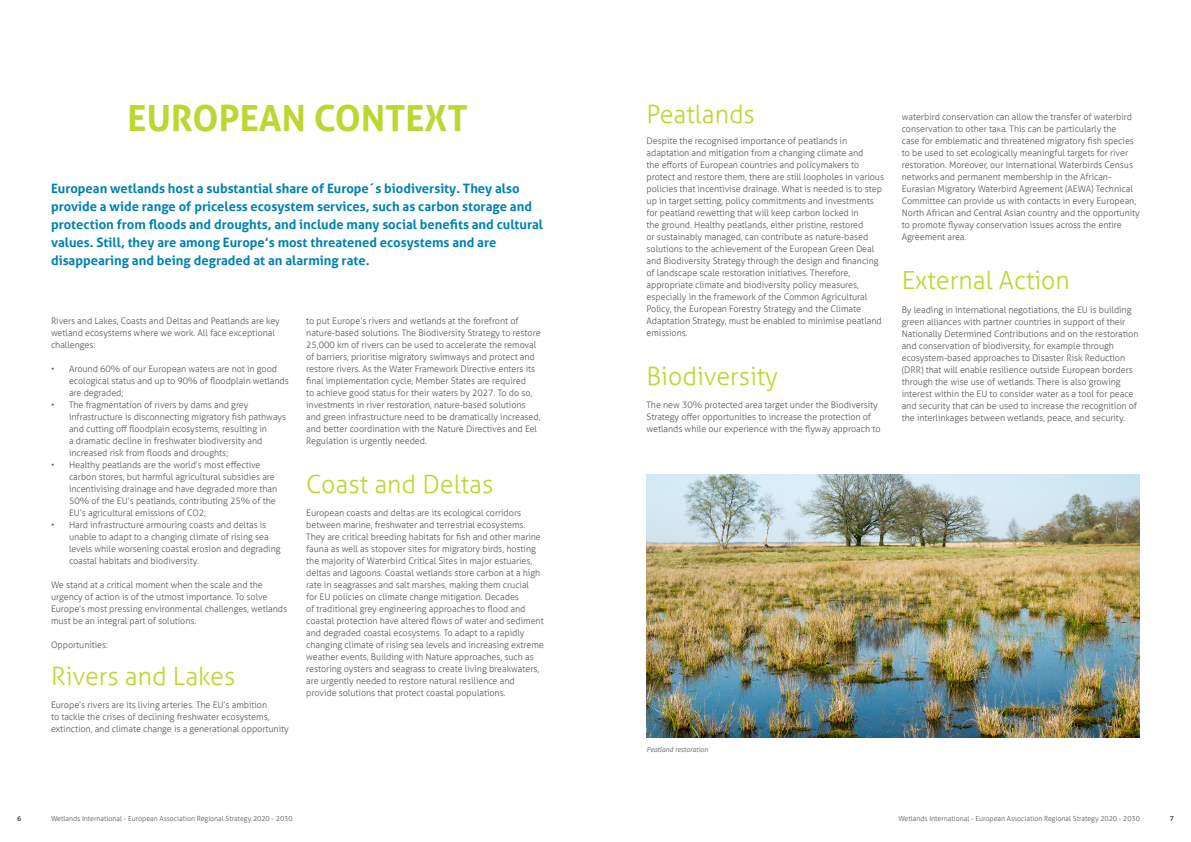
<style>
.page{position:relative;width:1191px;height:842px;background:#fff}
.page>*{position:absolute;margin:0;border:0;box-sizing:border-box;transform-origin:0 0}
.t1{font:700 36px "Aller";color:#bed630}
.t2{font:300 25px "Aller";color:#bed630}
.t3{font:700 13px/18px "Aller";color:#0082b0}
.t4{font:300 9px/12px "Aller";letter-spacing:-.005em;color:#57585a}
.t5{font:300 7px "Aller";color:#57585a}
.t6{font:italic 300 7px "Aller";color:#57585a}
.t7{font:700 7px "Aller";color:#57585a}
</style>
<div class="page">
<img style="left:646px;top:474px;width:494px;height:263px">
<h1 class="t1" style="left:128px;top:96px;width:342px">EUROPEAN CONTEXT</h1>
<p class="t3" style="left:51px;top:179px;width:493px">European wetlands host a substantial share of Europe´s biodiversity. They also provide a wide range of priceless ecosystem services, such as carbon storage and protection from floods and droughts, and include many social benefits and cultural values. Still, they are among Europe’s most threatened ecosystems and are disappearing and being degraded at an alarming rate.</p>
<p class="t4" style="left:51px;top:315px;width:230px">Rivers and Lakes, Coasts and Deltas and Peatlands are key wetland ecosystems where we work. All face exceptional challenges:</p>
<p class="t4" style="left:69px;top:363px;width:221px;text-indent:-18px">• Around 60% of our European waters are not in good ecological status and up to 90% of floodplain wetlands are degraded;</p>
<p class="t4" style="left:69px;top:399px;width:219px;text-indent:-18px">• The fragmentation of rivers by dams and grey infrastructure is disconnecting migratory fish pathways and cutting off floodplain ecosystems, resulting in<br>a dramatic decline in freshwater biodiversity and increased risk from floods and droughts;</p>
<p class="t4" style="left:69px;top:459px;width:210px;text-indent:-18px">• Healthy peatlands are the world’s most effective carbon stores, but harmful agricultural subsidies are incentivising drainage and have degraded more than 50% of the EU’s peatlands, contributing 25% of the EU’s agricultural emissions of CO2;</p>
<p class="t4" style="left:69px;top:519px;width:213px;text-indent:-18px">• Hard infrastructure armouring coasts and deltas is unable to adapt to a changing climate of rising sea levels while worsening coastal erosion and degrading coastal habitats and biodiversity.</p>
<p class="t4" style="left:51px;top:579px;width:238px">We stand at a critical moment when the scale and the urgency of action is of the utmost importance. To solve Europe’s most pressing environmental challenges, wetlands must be an integral part of solutions.</p>
<p class="t4" style="left:51px;top:639px;width:59px">Opportunities:</p>
<h2 class="t2" style="left:51px;top:661px;width:186px">Rivers and Lakes</h2>
<p class="t4" style="left:51px;top:699px;width:239px">Europe’s rivers are its living arteries. The EU’s ambition<br>to tackle the crises of declining freshwater ecosystems, extinction, and climate change is a generational opportunity</p>
<p class="t4" style="left:306px;top:315px;width:236px">to put Europe’s rivers and wetlands at the forefront of nature-based solutions. The Biodiversity Strategy to restore 25,000 km of rivers can be used to accelerate the removal of barriers, prioritise migratory swimways and protect and restore rivers. As the Water Framework Directive enters its final implementation cycle, Member States are required<br>to achieve good status for their waters by 2027. To do so, investments in river restoration, nature-based solutions and green infrastructure need to be dramatically increased, and better coordination with the Nature Directives and Eel Regulation is urgently needed.</p>
<h2 class="t2" style="left:306px;top:469px;width:189px">Coast and Deltas</h2>
<p class="t4" style="left:306px;top:507px;width:239px">European coasts and deltas are its ecological corridors between marine, freshwater and terrestrial ecosystems.<br>They are critical breeding habitats for fish and other marine fauna as well as stopover sites for migratory birds, hosting the majority of Waterbird Critical Sites in major estuaries, deltas and lagoons. Coastal wetlands store carbon at a high rate in seagrasses and salt marshes, making them crucial<br>for EU policies on climate change mitigation. Decades<br>of traditional grey engineering approaches to flood and coastal protection have altered flows of water and sediment and degraded coastal ecosystems. To adapt to a rapidly changing climate of rising sea levels and increasing extreme weather events, Building with Nature approaches, such as restoring oysters and seagrass to create living breakwaters, are urgently needed to restore natural resilience and provide solutions that protect coastal populations.</p>
<h2 class="t2" style="left:646px;top:99px;width:110px">Peatlands</h2>
<p class="t4" style="left:646px;top:135px;width:239px">Despite the recognised importance of peatlands in adaptation and mitigation from a changing climate and<br>the efforts of European countries and policymakers to protect and restore them, there are still loopholes in various policies that incentivise drainage. What is needed is to step up in target setting, policy commitments and investments for peatland rewetting that will keep carbon locked in<br>the ground. Healthy peatlands, either pristine, restored<br>or sustainably managed, can contribute as nature-based solutions to the achievement of the European Green Deal and Biodiversity Strategy through the design and financing of landscape scale restoration initiatives. Therefore, appropriate climate and biodiversity policy measures, especially in the framework of the Common Agricultural Policy, the European Forestry Strategy and the Climate Adaptation Strategy, must be enabled to minimise peatland emissions.</p>
<h2 class="t2" style="left:646px;top:361px;width:133px">Biodiversity</h2>
<p class="t4" style="left:646px;top:399px;width:235px">The new 30% protected area target under the Biodiversity<br>Strategy offer opportunities to increase the protection of wetlands while our experience with the flyway approach to</p>
<p class="t4" style="left:901px;top:111px;width:240px">waterbird conservation can allow the transfer of waterbird conservation to other taxa. This can be particularly the<br>case for emblematic and threatened migratory fish species to be used to set ecologically meaningful targets for river restoration. Moreover, our International Waterbirds Census networks and permanent membership in the African-Eurasian Migratory Waterbird Agreement (AEWA) Technical Committee can provide us with contacts in every European, North African and Central Asian country and the opportunity to promote flyway conservation issues across the entire Agreement area.</p>
<h2 class="t2" style="left:901px;top:265px;width:170px">External Action</h2>
<p class="t4" style="left:901px;top:304px;width:238px">By leading in international negotiations, the EU is building green alliances with partner countries in support of their Nationally Determined Contributions and on the restoration and conservation of biodiversity, for example through ecosystem-based approaches to Disaster Risk Reduction (DRR) that will enable resilience outside European borders through the wise use of wetlands. There is also growing interest within the EU to consider water as a tool for peace and security that can be used to increase the recognition of the interlinkages between wetlands, peace, and security.</p>
<p class="t6" style="left:646px;top:745px;width:63px">Peatland restoration</p>
<p class="t7" style="left:17px;top:814px;width:6px">6</p>
<p class="t5" style="left:51px;top:814px;width:243px">Wetlands International - European Association Regional Strategy 2020 - 2030</p>
<p class="t5" style="left:898px;top:814px;width:243px">Wetlands International - European Association Regional Strategy 2020 - 2030</p>
<p class="t7" style="left:1169px;top:814px;width:6px">7</p>
</div>
